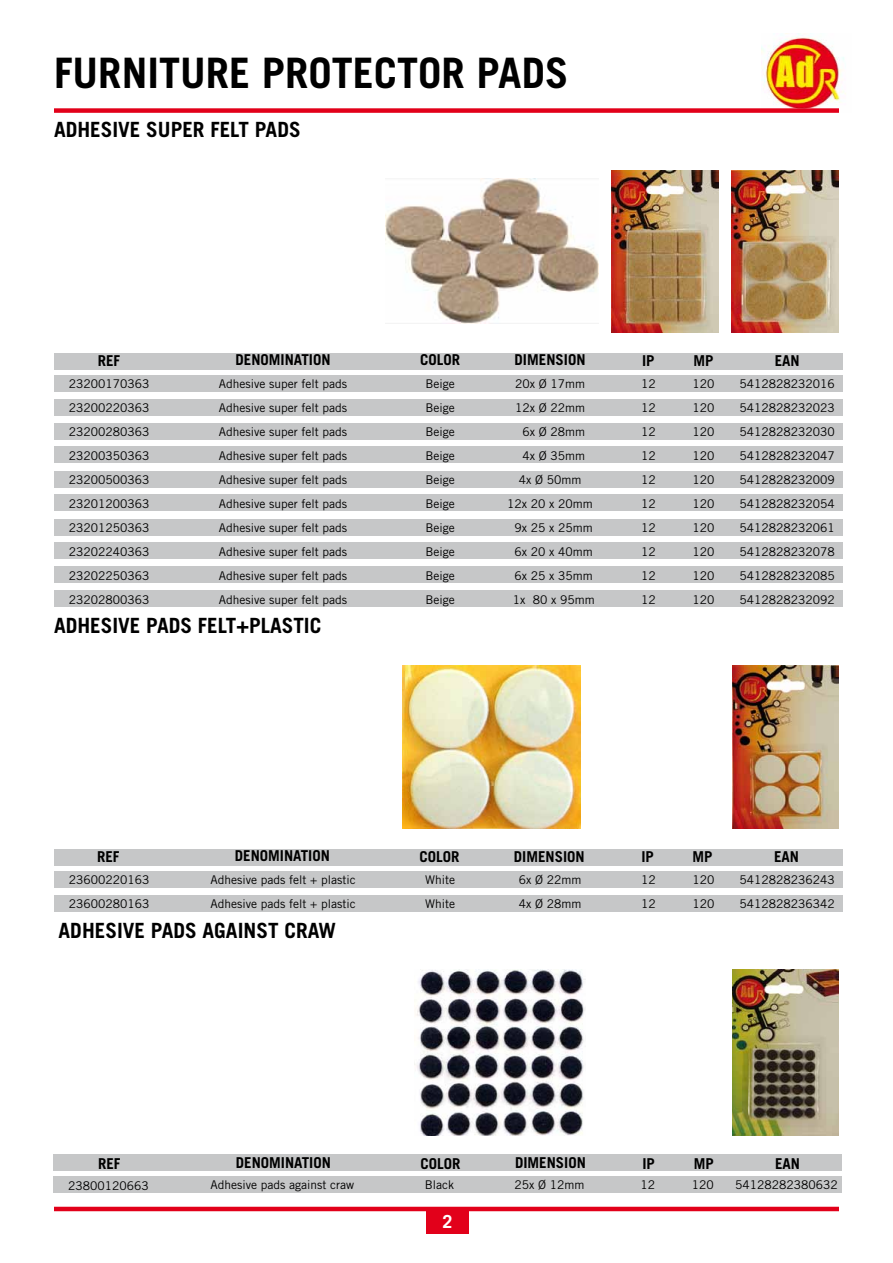
<style>
.page{position:relative;width:893px;height:1263px;background:#fff}
.page>*{position:absolute;margin:0;border:0;box-sizing:border-box;transform-origin:0 0}
.t1{font:700 42px "Trade Gothic LT Std";color:#000}
.t2{font:700 21px "Trade Gothic LT Std";color:#000}
.t3{font:700 18px "Trade Gothic LT Std";color:#fff}
.t4{font:700 15px "Trade Gothic LT Std";color:#000}
.t5{font:12px/24px "Trade Gothic LT Std";color:#000}
</style>
<div class="page">
<img style="left:611px;top:170px;width:108px;height:162px">
<img style="left:732px;top:170px;width:107px;height:162px">
<img style="left:385px;top:179px;width:214px;height:145px">
<img style="left:762px;top:33px;width:84px;height:75px">
<div style="left:54px;top:108px;width:785px;height:5px;background:#e2001a"></div>
<hr style="left:54px;top:1207px;width:785px;height:4px;background:#e2001a">
<div style="left:426px;top:1209px;width:43px;height:24px;background:#e2001a"></div>
<div style="left:54px;top:353px;width:788px;height:17px;background:#c6c7c8"></div>
<div style="left:54px;top:849px;width:788px;height:17px;background:#c6c7c8"></div>
<div style="left:53px;top:1154px;width:788px;height:17px;background:#c6c7c8"></div>
<div style="left:54px;top:375px;width:788px;height:17px;background:#c6c7c8"></div>
<div style="left:54px;top:871px;width:788px;height:17px;background:#c6c7c8"></div>
<div style="left:53px;top:1176px;width:788px;height:17px;background:#c6c7c8"></div>
<div style="left:54px;top:399px;width:788px;height:17px;background:#c6c7c8"></div>
<div style="left:54px;top:895px;width:788px;height:16px;background:#c6c7c8"></div>
<div style="left:54px;top:423px;width:788px;height:17px;background:#c6c7c8"></div>
<div style="left:54px;top:446px;width:788px;height:17px;background:#c6c7c8"></div>
<div style="left:54px;top:542px;width:788px;height:17px;background:#c6c7c8"></div>
<div style="left:54px;top:471px;width:788px;height:17px;background:#c6c7c8"></div>
<div style="left:54px;top:566px;width:788px;height:17px;background:#c6c7c8"></div>
<div style="left:54px;top:590px;width:788px;height:17px;background:#c6c7c8"></div>
<div style="left:54px;top:494px;width:788px;height:17px;background:#c6c7c8"></div>
<div style="left:54px;top:519px;width:788px;height:16px;background:#c6c7c8"></div>
<img style="left:403px;top:666px;width:178px;height:162px">
<img style="left:732px;top:666px;width:107px;height:162px">
<img style="left:416px;top:969px;width:169px;height:166px">
<img style="left:732px;top:969px;width:107px;height:166px">
<h1 class="t1" style="left:54px;top:47px;width:516px">FURNITURE PROTECTOR PADS</h1>
<h2 class="t2" style="left:54px;top:117px;width:105px">ADHESIVESUPER</h2>
<h2 class="t2" style="left:210px;top:117px;width:57px">FELT PADS</h2>
<p class="t4" style="left:98px;top:351px;width:24px">RE F</p>
<p class="t4" style="left:236px;top:351px;width:9px">DENO</p>
<p class="t4" style="left:269px;top:351px;width:20px">MINATION</p>
<p class="t4" style="left:420px;top:351px;width:33px">COLOR</p>
<p class="t4" style="left:515px;top:351px;width:33px">DIMENSION</p>
<p class="t4" style="left:642px;top:351px;width:7px">IP</p>
<p class="t4" style="left:693px;top:351px;width:20px">MP</p>
<p class="t4" style="left:775px;top:351px;width:9px">EAN</p>
<p class="t5" style="left:69px;top:372px;width:82px;text-align:justify">23200170363<br>23200220363<br>23200280363<br>23200350363<br>23200500363<br>23201200363<br>23201250363<br>23202240363<br>23202250363<br>23202800363</p>
<p class="t5" style="left:219px;top:372px;width:130px;text-align:justify">Adhesive super felt pads Adhesive super felt pads Adhesive super felt pads Adhesive super felt pads Adhesive super felt pads Adhesive super felt pads Adhesive super felt pads Adhesive super felt pads Adhesive super felt pads Adhesive super felt pads</p>
<h2 class="t2" style="left:54px;top:612px;width:105px">ADHESIVEPADS</h2>
<h2 class="t2" style="left:198px;top:612px;width:84px">FELT+PLASTIC</h2>
<p class="t5" style="left:425px;top:372px;width:31px;text-align:justify">Beige Beige Beige Beige Beige Beige Beige Beige Beige Beige</p>
<p class="t5" style="left:507px;top:372px;width:89px;text-align:center">20x Ø 17mm<br>12x Ø 22mm<br>6x Ø 28mm<br>4x Ø 35mm<br>4x Ø 50mm<br>12x 20 x 20mm<br>9x 25 x 25mm<br>6x 20 x 40mm<br>6x 25 x 35mm<br>1x 80 x 95mm</p>
<p class="t5" style="left:641px;top:371px;width:16px;text-align:justify">12<br>12<br>12<br>12<br>12<br>12<br>12<br>12<br>12<br>12</p>
<p class="t5" style="left:692px;top:371px;width:23px;text-align:justify">120<br>120<br>120<br>120<br>120<br>120<br>120<br>120<br>120<br>120</p>
<p class="t5" style="left:740px;top:371px;width:97px;text-align:justify">5412828232016<br>5412828232023<br>5412828232030<br>5412828232047<br>5412828232009<br>5412828232054<br>5412828232061<br>5412828232078<br>5412828232085<br>5412828232092</p>
<p class="t4" style="left:97px;top:847px;width:24px">RE F</p>
<p class="t4" style="left:235px;top:847px;width:9px">DENO</p>
<p class="t4" style="left:268px;top:847px;width:20px">MINATION</p>
<p class="t4" style="left:419px;top:847px;width:33px">COLOR</p>
<p class="t4" style="left:514px;top:847px;width:33px">DIMENSION</p>
<p class="t4" style="left:641px;top:847px;width:7px">IP</p>
<p class="t4" style="left:693px;top:848px;width:20px">MP</p>
<p class="t4" style="left:774px;top:848px;width:9px">EAN</p>
<p class="t5" style="left:69px;top:867px;width:82px">23600220163<br>23600280163</p>
<p class="t5" style="left:211px;top:867px;width:147px">Adhesive pads felt + plastic<br>Adhesive pads felt + plastic</p>
<h2 class="t2" style="left:59px;top:918px;width:105px">ADHESIVEPADS</h2>
<h2 class="t2" style="left:203px;top:918px;width:35px">AGAINST</h2>
<h2 class="t2" style="left:284px;top:918px;width:53px">CRAW</h2>
<p class="t5" style="left:425px;top:867px;width:31px">White<br>White</p>
<p class="t5" style="left:519px;top:867px;width:64px">6x Ø 22mm<br>4x Ø 28mm</p>
<p class="t5" style="left:641px;top:867px;width:16px">12<br>12</p>
<p class="t5" style="left:692px;top:867px;width:23px">120<br>120</p>
<p class="t5" style="left:740px;top:867px;width:97px">5412828236243<br>5412828236342</p>
<p class="t4" style="left:98px;top:1154px;width:24px">RE F</p>
<p class="t4" style="left:236px;top:1154px;width:9px">DENO</p>
<p class="t4" style="left:269px;top:1154px;width:20px">MINATION</p>
<p class="t4" style="left:420px;top:1154px;width:33px">COLOR</p>
<p class="t4" style="left:515px;top:1154px;width:33px">DIMENSION</p>
<p class="t4" style="left:642px;top:1154px;width:7px">IP</p>
<p class="t4" style="left:694px;top:1154px;width:20px">MP</p>
<p class="t4" style="left:775px;top:1154px;width:9px">EAN</p>
<p class="t5" style="left:68px;top:1173px;width:82px">23800120663</p>
<p class="t5" style="left:211px;top:1172px;width:145px">Adhesive pads against craw</p>
<p class="t5" style="left:425px;top:1172px;width:31px">Black</p>
<h3 class="t3" style="left:443px;top:1210px;width:12px">2</h3>
<p class="t5" style="left:514px;top:1172px;width:71px">25x Ø 12mm</p>
<p class="t5" style="left:640px;top:1172px;width:16px">12</p>
<p class="t5" style="left:692px;top:1172px;width:23px">120</p>
<p class="t5" style="left:735px;top:1172px;width:104px">54128282380632</p>
</div>
